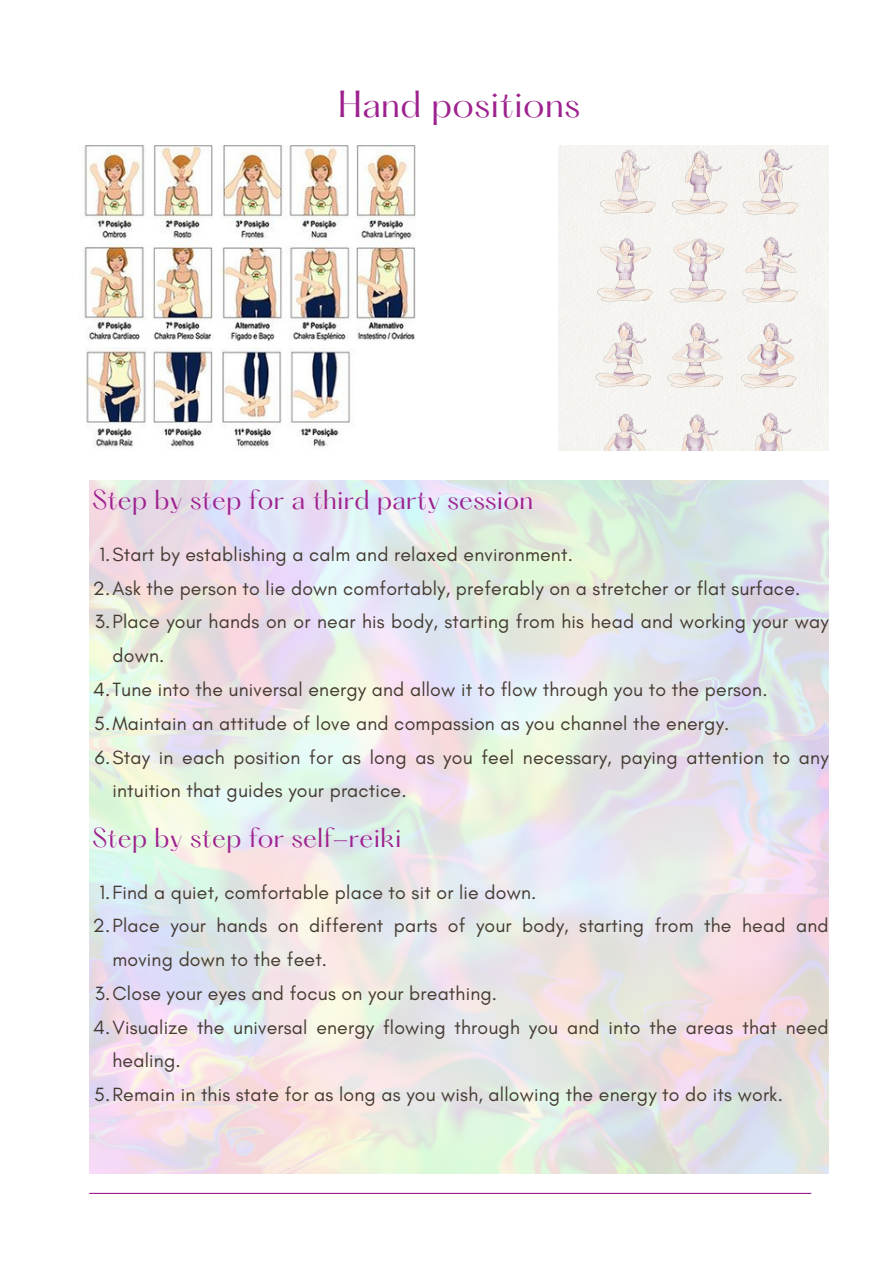
<style>
.page{position:relative;width:893px;height:1264px;background:#fff}
.page>*{position:absolute;margin:0;border:0;box-sizing:border-box;transform-origin:0 0}
.t1{font:33px "Hatton";letter-spacing:.01em;color:#9d218e}
.t2{font:24px "Hatton";letter-spacing:.01em;color:#9d218e}
.t3{font:19.5px/33.8px "Glacial Indifference";letter-spacing:.01em;color:#443a31}
</style>
<div class="page">
<img style="left:84px;top:145px;width:332px;height:303px">
<img style="left:558px;top:145px;width:270px;height:305px">
<hr style="left:89px;top:1192px;width:722px;height:1px;background:#9d218e">
<h2 class="t1" style="left:338px;top:89px;width:243px">Hand positions</h2>
<h2 class="t2" style="left:92px;top:488px;width:442px">Step by step for a third party session</h2>
<p class="t3" style="left:99px;top:537px;width:475px">1.Start by establishing a calm and relaxed environment.</p>
<p class="t3" style="left:93px;top:571px;width:708px">2.Ask the person to lie down comfortably, preferably on a stretcher or flat surface.</p>
<p class="t3" style="left:112px;top:604px;width:717px;text-indent:-18px">3.Place your hands on or near his body, starting from his head and working your way down.</p>
<p class="t3" style="left:93px;top:672px;width:676px">4.Tune into the universal energy and allow it to flow through you to the person.</p>
<p class="t3" style="left:94px;top:706px;width:636px">5.Maintain an attitude of love and compassion as you channel the energy.</p>
<p class="t3" style="left:112px;top:739px;width:717px;text-indent:-18px">6.Stay in each position for as long as you feel necessary, paying attention to any intuition that guides your practice.</p>
<p class="t2" style="left:92px;top:826px;width:311px">Step by step for self-reiki</p>
<p class="t3" style="left:99px;top:874px;width:438px">1.Find a quiet, comfortable place to sit or lie down.</p>
<p class="t3" style="left:112px;top:908px;width:717px;text-indent:-20px">2.Place your hands on different parts of your body, starting from the head and moving down to the feet.</p>
<p class="t3" style="left:95px;top:976px;width:404px">3.Close your eyes and focus on your breathing.</p>
<p class="t3" style="left:112px;top:1009px;width:717px;text-indent:-19px">4.Visualize the universal energy flowing through you and into the areas that need healing.</p>
<p class="t3" style="left:94px;top:1077px;width:690px">5.Remain in this state for as long as you wish, allowing the energy to do its work.</p>
</div>
